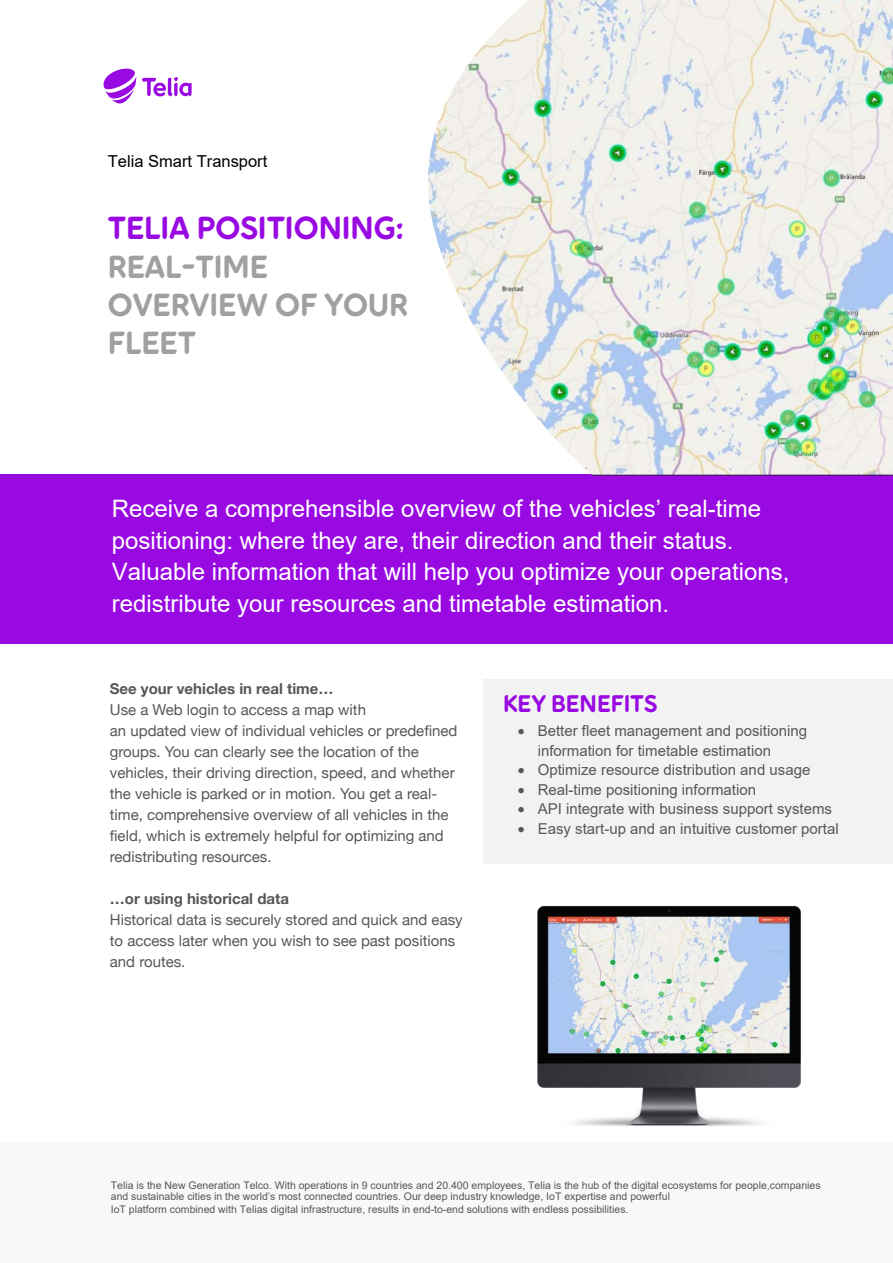
<style>
.page{position:relative;width:893px;height:1263px;background:#fff}
.page>*{position:absolute;margin:0;border:0;box-sizing:border-box;transform-origin:0 0}
.t1{font:31.95px/38.2px "Pebble CAPS";color:#a0a0a0}
.t2{font:31.95px "Pebble CAPS";color:#990ae3}
.t3{font:24px/31.5px "Arial";color:#fff}
.t4{font:24px "Pebble CAPS";color:#990ae3}
.t5{font:16.5px "Arial";color:#000}
.t6{font:15px/21px "Helvetica Neue";color:#575756}
.t7{font:15px/19.5px "Arial";color:#575756}
.t8{font:700 15px "Helvetica Neue";color:#575756}
.t9{font:10.5px/10.8px "Arial";color:#575756}
.s1{font-style:inherit}
</style>
<div class="page">
<svg style="left:142px;top:77px;width:50px;height:19px"></svg>
<svg style="left:104px;top:69px;width:32px;height:34px"></svg>
<div style="left:0;top:474px;width:893px;height:170px;background:#990ae3"></div>
<img style="left:428px;top:0;width:465px;height:476px">
<div style="left:484px;top:679px;width:409px;height:185px;background:#f2f2f2"></div>
<div style="left:0;top:1142px;width:893px;height:121px;background:#f7f8fa"></div>
<img style="left:537px;top:905px;width:264px;height:221px">
<p class="t5" style="left:108px;top:150px;width:161px">Telia Smart Transport</p>
<h1 class="t2" style="left:108px;top:208px;width:298px">TELIA POSITIONING:</h1>
<h1 class="t1" style="left:108px;top:247px;width:302px">REAL-TIME<br>OVERVIEW OF YOUR<br>FLEET</h1>
<p class="t3" style="left:112px;top:493px;width:679px">Receive a comprehensible overview of the vehicles’ real-time positioning: where they are, their direction and their status.<br>Valuable information that will help you optimize your operations, redistribute your resources and timetable estimation.</p>
<p class="t8" style="left:110px;top:677px;width:225px">See your vehicles in real time…</p>
<p class="t6" style="left:110px;top:700px;width:349px">Use a Web login to access a map with<br>an updated view of individual vehicles or predefined groups. You can clearly see the location of the vehicles, their driving direction, speed, and whether the vehicle is parked or in motion. You get a real&shy;time, comprehensive overview of all vehicles in the field, which is extremely helpful for optimizing and redistributing resources.</p>
<p class="t8" style="left:110px;top:887px;width:181px">…or using historical data</p>
<p class="t6" style="left:110px;top:910px;width:354px">Historical data is securely stored and quick and easy to access later when you wish to see past positions and routes.</p>
<h2 class="t4" style="left:503px;top:689px;width:156px">KEY BENEFITS</h2>
<p class="t7" style="left:538px;top:721px;width:271px;text-indent:-20px">• Better fleet management and positioning information for timetable estimation</p>
<p class="t7" style="left:518px;top:760px;width:294px">• Optimize resource distribution and usage</p>
<p class="t7" style="left:518px;top:779px;width:240px">• Real-time positioning information</p>
<p class="t7" style="left:518px;top:799px;width:316px">• API integrate with business support systems</p>
<p class="t7" style="left:518px;top:818px;width:322px">• <span class="s1">E</span>asy start-up and an intuitive <span class="s1">customer</span> portal</p>
<p class="t9" style="left:111px;top:1180px;width:711px">Telia is the New Generation Telco. With operations in 9 countries and 20.400 employees, Telia is the hub of the digital ecosystems for people,companies and sustainable cities in the world’s most connected countries. Our deep industry knowledge, IoT expertise and powerful</p>
<p class="t9" style="left:111px;top:1203px;width:519px">IoT platform combined with Telias digital infrastructure, results in end-to-end solutions with endless possibilities.</p>
</div>
